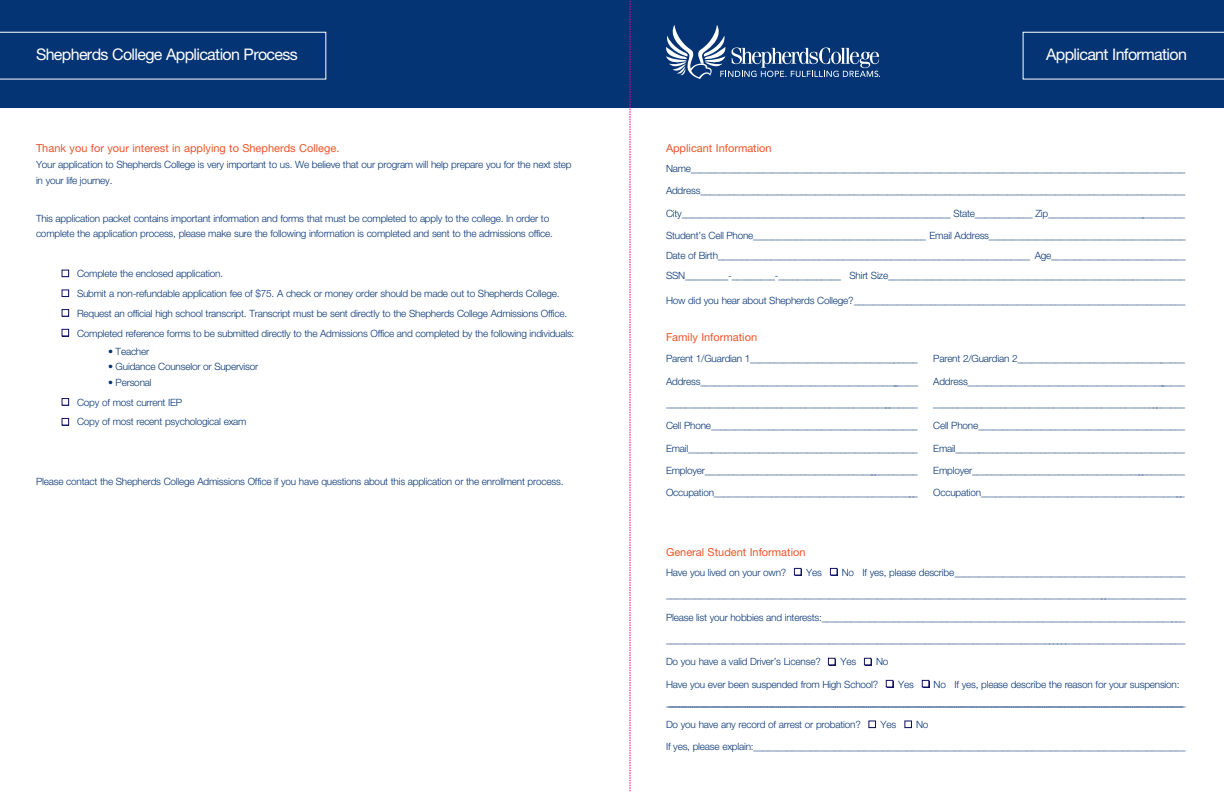
<style>
.page{position:relative;width:1224px;height:792px;background:#fff}
.page>*{position:absolute;margin:0;border:0;box-sizing:border-box;transform-origin:0 0}
.t1{font:16px "Helvetica Neue LT Std";letter-spacing:-.04em;color:#fff}
.t2{font:11px "Helvetica Neue LT Std";color:#ee5329}
.t3{font:300 10px/16.1px "Helvetica Neue LT Std";letter-spacing:-.02em;color:#053474}
</style>
<div class="page">
<div style="left:0;top:0;width:612px;height:108px;background:#053474"></div>
<div style="left:612px;top:0;width:612px;height:108px;background:#053474"></div>
<svg style="left:1023px;top:32px;width:201px;height:47px"></svg>
<svg style="left:0;top:32px;width:326px;height:47px"></svg>
<svg style="left:666px;top:25px;width:214px;height:54px"></svg>
<div style="left:62px;top:270px;width:7px;height:7px;background:#fff;border:1px solid #11125f"></div>
<div style="left:62px;top:290px;width:7px;height:7px;background:#fff;border:1px solid #11125f"></div>
<div style="left:63px;top:310px;width:6px;height:7px;background:#1f2068"></div>
<div style="left:62px;top:309px;width:7px;height:7px;background:#fff;border:1px solid #11125f"></div>
<div style="left:63px;top:330px;width:6px;height:7px;background:#11125f"></div>
<div style="left:62px;top:329px;width:7px;height:7px;background:#fff;border:1px solid #11125f"></div>
<div style="left:63px;top:399px;width:6px;height:7px;background:#1e1f68"></div>
<div style="left:62px;top:398px;width:7px;height:7px;background:#fff;border:1px solid #11125f"></div>
<div style="left:63px;top:419px;width:6px;height:7px;background:#11125f"></div>
<div style="left:62px;top:418px;width:7px;height:7px;background:#fff;border:1px solid #11125f"></div>
<div style="left:795px;top:569px;width:7px;height:7px;background:#11125f"></div>
<div style="left:794px;top:568px;width:7px;height:7px;background:#fff;border:1px solid #11125f"></div>
<div style="left:831px;top:569px;width:7px;height:7px;background:#11125f"></div>
<div style="left:830px;top:568px;width:7px;height:7px;background:#fff;border:1px solid #11125f"></div>
<div style="left:829px;top:659px;width:7px;height:6px;background:#11125f"></div>
<div style="left:828px;top:658px;width:7px;height:7px;background:#fff;border:1px solid #11125f"></div>
<div style="left:865px;top:659px;width:7px;height:6px;background:#11125f"></div>
<div style="left:864px;top:658px;width:7px;height:7px;background:#fff;border:1px solid #11125f"></div>
<div style="left:887px;top:681px;width:6px;height:7px;background:#11125f"></div>
<div style="left:886px;top:680px;width:7px;height:7px;background:#fff;border:1px solid #11125f"></div>
<div style="left:923px;top:681px;width:6px;height:7px;background:#11125f"></div>
<div style="left:922px;top:680px;width:7px;height:7px;background:#fff;border:1px solid #11125f"></div>
<div style="left:869px;top:721px;width:7px;height:7px;background:#fff;border:1px solid #11125f"></div>
<div style="left:905px;top:721px;width:7px;height:7px;background:#fff;border:1px solid #11125f"></div>
<svg style="left:630px;top:1px;width:1px;height:791px"></svg>
<p class="t1" style="left:36px;top:45px;width:263px">Shepherds College Application Process</p>
<p class="t1" style="left:1046px;top:45px;width:142px">Applicant Information</p>
<p class="t2" style="left:36px;top:141px;width:305px">Thank you for your interest in applying to Shepherds College.</p>
<p class="t3" style="left:36px;top:156px;width:537px">Your application to Shepherds College is very important to us. We believe that our program will help prepare you for the next step in your life journey.</p>
<p class="t3" style="left:36px;top:210px;width:518px;line-height:15.6px">This application packet contains important information and forms that must be completed to apply to the college. In order to complete the application process, please make sure the following information is completed and sent to the admissions office.</p>
<p class="t3" style="left:77px;top:265px;width:148px">Complete the enclosed application.</p>
<p class="t3" style="left:77px;top:285px;width:484px">Submit a non-refundable application fee of $75. A check or money order should be made out to Shepherds College.</p>
<p class="t3" style="left:77px;top:305px;width:492px">Request an official high school transcript. Transcript must be sent directly to the Shepherds College Admissions Office.</p>
<p class="t3" style="left:77px;top:325px;width:499px">Completed reference forms to be submitted directly to the Admissions Office and completed by the following individuals:</p>
<p class="t3" style="left:108px;top:343px;width:43px">• Teacher</p>
<p class="t3" style="left:108px;top:359px;width:152px">• Guidance Counselor or Supervisor</p>
<p class="t3" style="left:108px;top:374px;width:45px">• Personal</p>
<p class="t3" style="left:77px;top:394px;width:107px">Copy of most current IEP</p>
<p class="t3" style="left:77px;top:414px;width:171px">Copy of most recent psychological exam</p>
<p class="t3" style="left:36px;top:473px;width:529px">Please contact the Shepherds College Admissions Office if you have questions about this application or the enrollment process.</p>
<p class="t2" style="left:666px;top:141px;width:107px">Applicant Information</p>
<p class="t3" style="left:666px;top:160px;width:521px">Name_______________________________________________________________________________________________________</p>
<p class="t3" style="left:666px;top:183px;width:521px">Address_____________________________________________________________________________________________________</p>
<p class="t3" style="left:666px;top:205px;width:521px">City________________________________________________________ State____________ Zip_____________________________</p>
<p class="t3" style="left:666px;top:227px;width:521px">Student’s Cell Phone____________________________________ Email Address_________________________________________</p>
<p class="t3" style="left:666px;top:247px;width:521px">Date of Birth_________________________________________________________________ Age____________________________</p>
<p class="t3" style="left:666px;top:267px;width:521px">SSN_________-_________-_____________ Shirt Size______________________________________________________________</p>
<p class="t3" style="left:666px;top:292px;width:521px">How did you hear about Shepherds College?_____________________________________________________________________</p>
<p class="t2" style="left:666px;top:330px;width:93px">Family Information</p>
<p class="t3" style="left:666px;top:350px;width:253px">Parent 1/Guardian 1___________________________________</p>
<p class="t3" style="left:666px;top:373px;width:253px">Address______________________________________________</p>
<p class="t3" style="left:666px;top:395px;width:253px">_____________________________________________________</p>
<p class="t3" style="left:666px;top:417px;width:253px">Cell Phone___________________________________________</p>
<p class="t3" style="left:666px;top:440px;width:253px">Email________________________________________________</p>
<p class="t3" style="left:666px;top:462px;width:253px">Employer_____________________________________________</p>
<p class="t3" style="left:666px;top:484px;width:253px">Occupation___________________________________________</p>
<p class="t3" style="left:933px;top:350px;width:253px">Parent 2/Guardian 2___________________________________</p>
<p class="t3" style="left:933px;top:373px;width:253px">Address______________________________________________</p>
<p class="t3" style="left:933px;top:395px;width:253px">_____________________________________________________</p>
<p class="t3" style="left:933px;top:417px;width:253px">Cell Phone___________________________________________</p>
<p class="t3" style="left:933px;top:440px;width:253px">Email________________________________________________</p>
<p class="t3" style="left:933px;top:462px;width:253px">Employer_____________________________________________</p>
<p class="t3" style="left:933px;top:484px;width:253px">Occupation___________________________________________</p>
<p class="t2" style="left:666px;top:546px;width:141px">General Student Information</p>
<p class="t3" style="left:666px;top:564px;width:122px">Have you lived on your own?</p>
<p class="t3" style="left:806px;top:564px;width:17px">Yes</p>
<p class="t3" style="left:842px;top:564px;width:345px">No If yes, please describe________________________________________________</p>
<p class="t3" style="left:666px;top:587px;width:522px">_____________________________________________________________________________________________________________</p>
<p class="t3" style="left:666px;top:609px;width:521px">Please list your hobbies and interests:____________________________________________________________________________</p>
<p class="t3" style="left:666px;top:631px;width:521px">_____________________________________________________________________________________________________________</p>
<p class="t3" style="left:666px;top:654px;width:156px">Do you have a valid Driver’s License?</p>
<p class="t3" style="left:841px;top:654px;width:17px">Yes</p>
<p class="t3" style="left:876px;top:654px;width:14px">No</p>
<p class="t3" style="left:666px;top:676px;width:214px">Have you ever been suspended from High School?</p>
<p class="t3" style="left:898px;top:676px;width:17px">Yes</p>
<p class="t3" style="left:666px;top:675px;width:521px;line-height:18px;text-indent:268px">No If yes, please describe the reason for your suspension: ___________________________________________________________________________________________________________________________________________________________________________________________________________________________________________</p>
<p class="t3" style="left:666px;top:716px;width:196px">Do you have any record of arrest or probation?</p>
<p class="t3" style="left:881px;top:716px;width:17px">Yes</p>
<p class="t3" style="left:916px;top:716px;width:14px">No</p>
<p class="t3" style="left:666px;top:739px;width:521px">If yes, please explain:__________________________________________________________________________________________</p>
</div>
